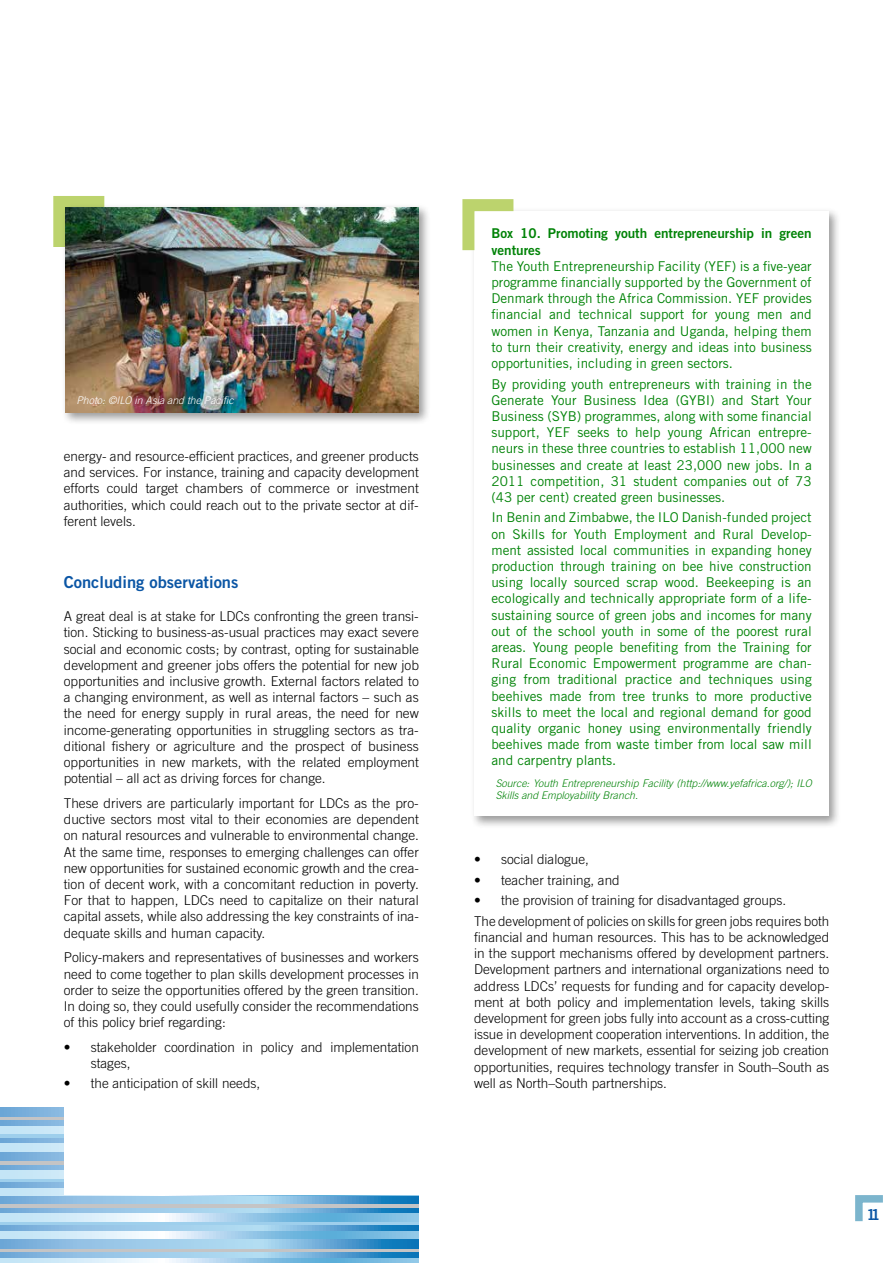
<style>
.page{position:relative;width:893px;height:1263px;background:#fff}
.page>*{position:absolute;margin:0;border:0;box-sizing:border-box;transform-origin:0 0}
.t1{font:16.5px "Trade Gothic LT Std Bd 2";color:#0b56a5}
.t2{font:15px "Trade Gothic LT Std Bd 2";color:#0b56a5}
.t3{font:300 13.5px/16.2px "Trade Gothic LT Std";color:#000;text-align:justify}
.t4{font:13.5px/16.2px "Trade Gothic LT Std";color:#008307;text-align:justify}
.t5{font:13.5px/16.2px "Trade Gothic LT Std Bd 2";color:#008307}
.t6{font:italic 300 10.5px/12.6px "Trade Gothic LT Std";color:#008307}
.t7{font:italic 300 10.5px "Trade Gothic LT Std";color:#fff}
</style>
<div class="page">
<svg style="left:1px;top:1195px;width:418px;height:9px"></svg>
<hr style="left:0;top:1204px;width:495px;height:4px;background:#c4c4c5">
<svg style="left:1px;top:1208px;width:418px;height:6px"></svg>
<svg style="left:1px;top:1214px;width:418px;height:8px"></svg>
<svg style="left:1px;top:1222px;width:418px;height:4px;fill:#9ecfec"></svg>
<svg style="left:1px;top:1226px;width:418px;height:5px"></svg>
<svg style="left:1px;top:1231px;width:418px;height:8px"></svg>
<svg style="left:1px;top:1239px;width:418px;height:9px"></svg>
<svg style="left:1px;top:1248px;width:418px;height:4px;fill:#c4c4c5"></svg>
<svg style="left:1px;top:1252px;width:418px;height:6px"></svg>
<svg style="left:1px;top:1258px;width:418px;height:5px"></svg>
<svg style="left:1px;top:1107px;width:63px;height:9px"></svg>
<svg style="left:1px;top:1116px;width:63px;height:4px"></svg>
<svg style="left:1px;top:1120px;width:63px;height:6px"></svg>
<div style="left:0;top:1126px;width:494px;height:8px;background:#c7e6f6"></div>
<hr style="left:0;top:1134px;width:495px;height:4px;background:#9ecfec">
<svg style="left:1px;top:1138px;width:63px;height:6px"></svg>
<div style="left:0;top:1144px;width:494px;height:8px;background:#c7e6f6"></div>
<svg style="left:1px;top:1152px;width:63px;height:9px"></svg>
<hr style="left:0;top:1161px;width:495px;height:4px;background:#c4c4c5">
<svg style="left:1px;top:1165px;width:63px;height:6px"></svg>
<div style="left:0;top:1171px;width:494px;height:8px;background:#c7e6f6"></div>
<svg style="left:1px;top:1179px;width:63px;height:4px"></svg>
<svg style="left:1px;top:1183px;width:63px;height:5px"></svg>
<div style="left:0;top:1188px;width:494px;height:7px;background:#c7e6f6"></div>
<div style="left:64px;top:1089px;width:465px;height:105px;background:#fff"></div>
<div style="left:420px;top:1155px;width:473px;height:108px;background:#fff"></div>
<hr style="left:0;top:1093px;width:1px;height:101px;background:#fff">
<hr style="left:0;top:1155px;width:1px;height:108px;background:#fff">
<svg style="left:855px;top:1195px;width:28px;height:27px"></svg>
<div style="left:470px;top:208px;width:371px;height:621px;background:#000;opacity:.4"></div>
<div style="left:474px;top:212px;width:355px;height:604px;background:#fff"></div>
<svg style="left:462px;top:199px;width:63px;height:63px"></svg>
<svg style="left:53px;top:196px;width:52px;height:51px"></svg>
<div style="left:61px;top:203px;width:370px;height:222px;background:#000;opacity:.4"></div>
<img style="left:65px;top:207px;width:354px;height:205px">
<p class="t7" style="left:77px;top:394px;width:159px">Photo: ©ILO in Asia and the Pacific</p>
<p class="t3" style="left:64px;top:448px;width:357px">energy- and resource-efficient practices, and greener products and services. For instance, training and capacity development efforts could target chambers of commerce or investment authorities, which could reach out to the private sector at dif&shy;ferent levels.</p>
<p class="t1" style="left:64px;top:572px;width:176px">Concluding observations</p>
<p class="t3" style="left:64px;top:608px;width:357px">A great deal is at stake for LDCs confronting the green transi&shy;tion. Sticking to business-as-usual practices may exact severe social and economic costs; by contrast, opting for sustainable development and greener jobs offers the potential for new job opportunities and inclusive growth. External factors related to a changing environment, as well as internal factors – such as the need for energy supply in rural areas, the need for new income-generating opportunities in struggling sectors as tra&shy;ditional fishery or agriculture and the prospect of business opportunities in new markets, with the related employment potential – all act as driving forces for change.</p>
<p class="t3" style="left:64px;top:795px;width:357px">These drivers are particularly important for LDCs as the pro&shy;ductive sectors most vital to their economies are dependent on natural resources and vulnerable to environmental change.<br>At the same time, responses to emerging challenges can offer new opportunities for sustained economic growth and the crea&shy;tion of decent work, with a concomitant reduction in poverty.<br>For that to happen, LDCs need to capitalize on their natural capital assets, while also addressing the key constraints of ina&shy;dequate skills and human capacity.</p>
<p class="t3" style="left:64px;top:949px;width:357px">Policy-makers and representatives of businesses and workers need to come together to plan skills development processes in order to seize the opportunities offered by the green transition.<br>In doing so, they could usefully consider the recommendations of this policy brief regarding:</p>
<p class="t3" style="left:91px;top:1039px;width:330px;text-indent:-27px">• stakeholder coordination in policy and implementation stages,</p>
<p class="t3" style="left:64px;top:1075px;width:198px">• the anticipation of skill needs,</p>
<p class="t5" style="left:491px;top:225px;width:322px">Box 10. Promoting youth entrepreneurship in green ventures</p>
<p class="t4" style="left:491px;top:258px;width:322px">The Youth Entrepreneurship Facility (YEF) is a five-year programme financially supported by the Government of Denmark through the Africa Commission. YEF provides financial and technical support for young men and women in Kenya, Tanzania and Uganda, helping them to turn their creativity, energy and ideas into business opportunities, including in green sectors.</p>
<p class="t4" style="left:491px;top:375px;width:322px">By providing youth entrepreneurs with training in the Generate Your Business Idea (GYBI) and Start Your Business (SYB) programmes, along with some financial support, YEF seeks to help young African entrepre&shy;neurs in these three countries to establish 11,000 new businesses and create at least 23,000 new jobs. In a 2011 competition, 31 student companies out of 73 (43 per cent) created green businesses.</p>
<p class="t4" style="left:491px;top:509px;width:322px">In Benin and Zimbabwe, the ILO Danish-funded project on Skills for Youth Employment and Rural Develop&shy;ment assisted local communities in expanding honey production through training on bee hive construction using locally sourced scrap wood. Beekeeping is an ecologically and technically appropriate form of a life&shy;sustaining source of green jobs and incomes for many out of the school youth in some of the poorest rural areas. Young people benefiting from the Training for Rural Economic Empowerment programme are chan&shy;ging from traditional practice and techniques using beehives made from tree trunks to more productive skills to meet the local and regional demand for good quality organic honey using environmentally friendly beehives made from waste timber from local saw mill and carpentry plants.</p>
<p class="t6" style="left:496px;top:777px;width:318px">Source: Youth Entrepreneurship Facility (http://www.yefafrica.org/); ILO<br>Skills and Employability Branch.</p>
<p class="t3" style="left:474px;top:851px;width:116px">• social dialogue,</p>
<p class="t3" style="left:474px;top:872px;width:147px">• teacher training, and</p>
<p class="t3" style="left:474px;top:890px;width:357px;line-height:20.4px">• the provision of training for disadvantaged groups.<br>The development of policies on skills for green jobs requires both</p>
<p class="t3" style="left:474px;top:929px;width:357px">financial and human resources. This has to be acknowledged in the support mechanisms offered by development partners.<br>Development partners and international organizations need to address LDCs’ requests for funding and for capacity develop&shy;ment at both policy and implementation levels, taking skills development for green jobs fully into account as a cross-cutting issue in development cooperation interventions. In addition, the development of new markets, essential for seizing job creation opportunities, requires technology transfer in South–South as well as North–South partnerships.</p>
<p class="t2" style="left:866px;top:1205px;width:15px">11</p>
</div>
